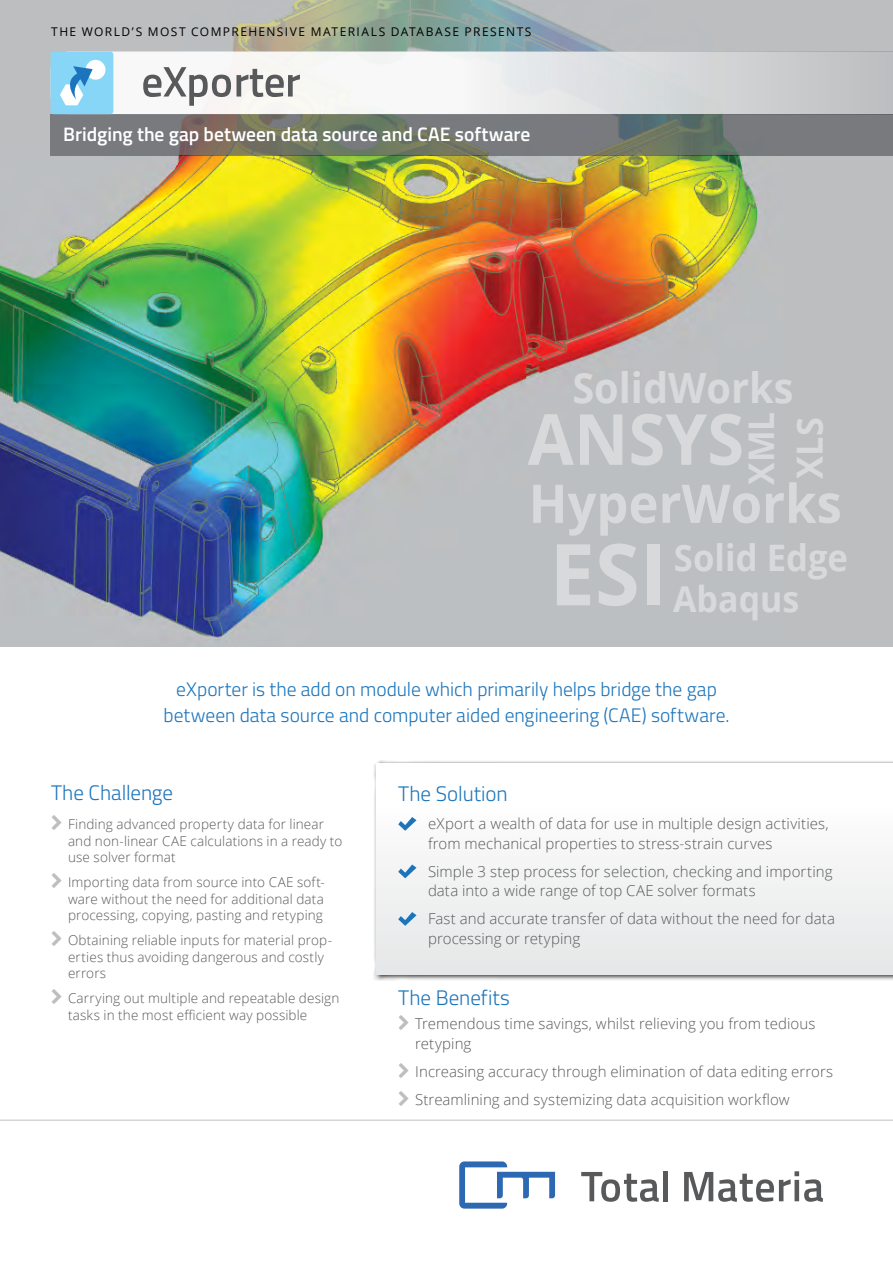
<style>
.page{position:relative;width:893px;height:1263px;background:#fff}
.page>*{position:absolute;margin:0;border:0;box-sizing:border-box;transform-origin:0 0}
.t1{font:700 85.35px "Open Sans";color:#d7d9da;scale:.95 1}
.t2{font:700 70.5px "Open Sans";color:#d7d9da;scale:.95 1}
.t3{font:700 53.4px "Open Sans";color:#d7d9da;scale:.95 1}
.t4{font:700 41.85px "Open Sans";color:#d7d9da;scale:.95 1}
.t5{font:700 36.45px "Open Sans";color:#d7d9da;scale:.95 1}
.t6{font:700 36.15px "Open Sans";color:#d7d9da;scale:.95 1}
.t7{font:700 35.7px "Open Sans";color:#d7d9da;scale:.95 1}
.t8{font:700 35.4px "Open Sans";color:#d7d9da;scale:.95 1}
.t9{font:300 21px "Titillium Web";letter-spacing:-.005em;color:#1c75bc}
.t10{font:300 19.5px/25.5px "Titillium Web";color:#1c75bc;text-align:center}
.t11{font:600 19.5px "Titillium Web";color:#fff}
.t12{font:300 15px/19.5px "Open Sans";letter-spacing:.005em;color:#58595b}
.t13{font:300 13.5px/16.5px "Open Sans";letter-spacing:.01em;color:#58595b}
.t14{font:12px "Open Sans";letter-spacing:.12em;color:#000}
</style>
<div class="page">
<div style="left:374px;top:760px;width:519px;height:221px;background:#000;opacity:.75"></div>
<div style="left:377px;top:763px;width:516px;height:212px;background:linear-gradient(to right,#f4f4f5,#f4f4f5)"></div>
<div style="left:0;top:0;width:893px;height:646px;background:#bcbec0"></div>
<img style="left:0;top:155px;width:782px;height:483px">
<img style="left:50px;top:0;width:564px;height:155px">
<div style="left:51px;top:52px;width:384px;height:62px;background:#f8f8f8"></div>
<svg style="left:51px;top:114px;width:842px;height:41px;background:#737772"></svg>
<svg style="left:143px;top:67px;width:157px;height:39px;background:#c9c9c8"></svg>
<div style="left:51px;top:52px;width:62px;height:62px;background:#87d6f8;border-radius:3px"></div>
<div style="left:86px;top:60px;width:19px;height:20px;background:#fff;border-radius:50%"></div>
<svg style="left:60px;top:66px;width:33px;height:39px"></svg>
<svg style="left:581px;top:1172px;width:78px;height:30px"></svg>
<div style="left:663px;top:1171px;width:5px;height:30px;background:#58595b"></div>
<svg style="left:684px;top:1171px;width:139px;height:31px"></svg>
<svg style="left:459px;top:1161px;width:96px;height:47px"></svg>
<hr style="left:0;top:1119px;width:893px;height:2px;background:#d3d5d6">
<svg style="left:398px;top:817px;width:18px;height:14px"></svg>
<svg style="left:398px;top:864px;width:18px;height:14px"></svg>
<svg style="left:398px;top:912px;width:18px;height:14px"></svg>
<div style="left:435px;top:51px;width:458px;height:63px;background:linear-gradient(to right,#f5f7f8,#bcbec0)"></div>
<p class="t14" style="left:51px;top:23px;width:482px">THE WORLD’S MOST COMPREHENSIVE MATERIALS DATABASE PRESENTS</p>
<h3 class="t11" style="left:63px;top:119px;width:469px">Bridging the gap between data source and CAE software</h3>
<h3 class="t4" style="left:572px;top:358px;width:234px">SolidWorks</h3>
<h3 class="t8" style="left:736px;top:485px;width:78px;rotate:-90deg">XML</h3>
<h2 class="t2" style="left:528px;top:389px;width:229px">ANSYS</h2>
<h3 class="t3" style="left:529px;top:466px;width:331px">HyperWorks</h3>
<h3 class="t6" style="left:784px;top:478px;width:66px;rotate:-90deg">XLS</h3>
<h1 class="t1" style="left:550px;top:514px;width:125px">ESI</h1>
<h3 class="t5" style="left:674px;top:532px;width:185px">Solid Edge</h3>
<h3 class="t7" style="left:673px;top:574px;width:134px">Abaqus</h3>
<h3 class="t10" style="left:164px;top:676px;width:567px">eXporter is the add on module which primarily helps bridge the gap between data source and computer aided engineering (CAE) software.</h3>
<h3 class="t9" style="left:51px;top:777px;width:124px">The Challenge</h3>
<p class="t13" style="left:68px;top:815px;width:276px">Finding advanced property data for linear and non-linear CAE calculations in a ready to use solver format</p>
<p class="t13" style="left:68px;top:873px;width:258px;text-align:justify">Importing data from source into CAE soft&shy;ware without the need for additional data processing, copying, pasting and retyping</p>
<p class="t13" style="left:68px;top:931px;width:265px">Obtaining reliable inputs for material prop&shy;erties thus avoiding dangerous and costly errors</p>
<p class="t13" style="left:68px;top:989px;width:273px">Carrying out multiple and repeatable design tasks in the most efficient way possible</p>
<h3 class="t9" style="left:398px;top:983px;width:113px">The Benefits</h3>
<h3 class="t9" style="left:398px;top:779px;width:111px">The Solution</h3>
<p class="t12" style="left:428px;top:814px;width:402px">eXport a wealth of data for use in multiple design activities, from mechanical properties to stress-strain curves</p>
<p class="t12" style="left:428px;top:861px;width:406px">Simple 3 step process for selection, checking and importing data into a wide range of top CAE solver formats</p>
<p class="t12" style="left:428px;top:909px;width:409px">Fast and accurate transfer of data without the need for data processing or retyping</p>
<p class="t12" style="left:415px;top:1013px;width:402px">Tremendous time savings, whilst relieving you from tedious retyping</p>
<p class="t12" style="left:415px;top:1057px;width:419px;line-height:28px">Increasing accuracy through elimination of data editing errors<br>Streamlining and systemizing data acquisition workflow</p>
</div>
